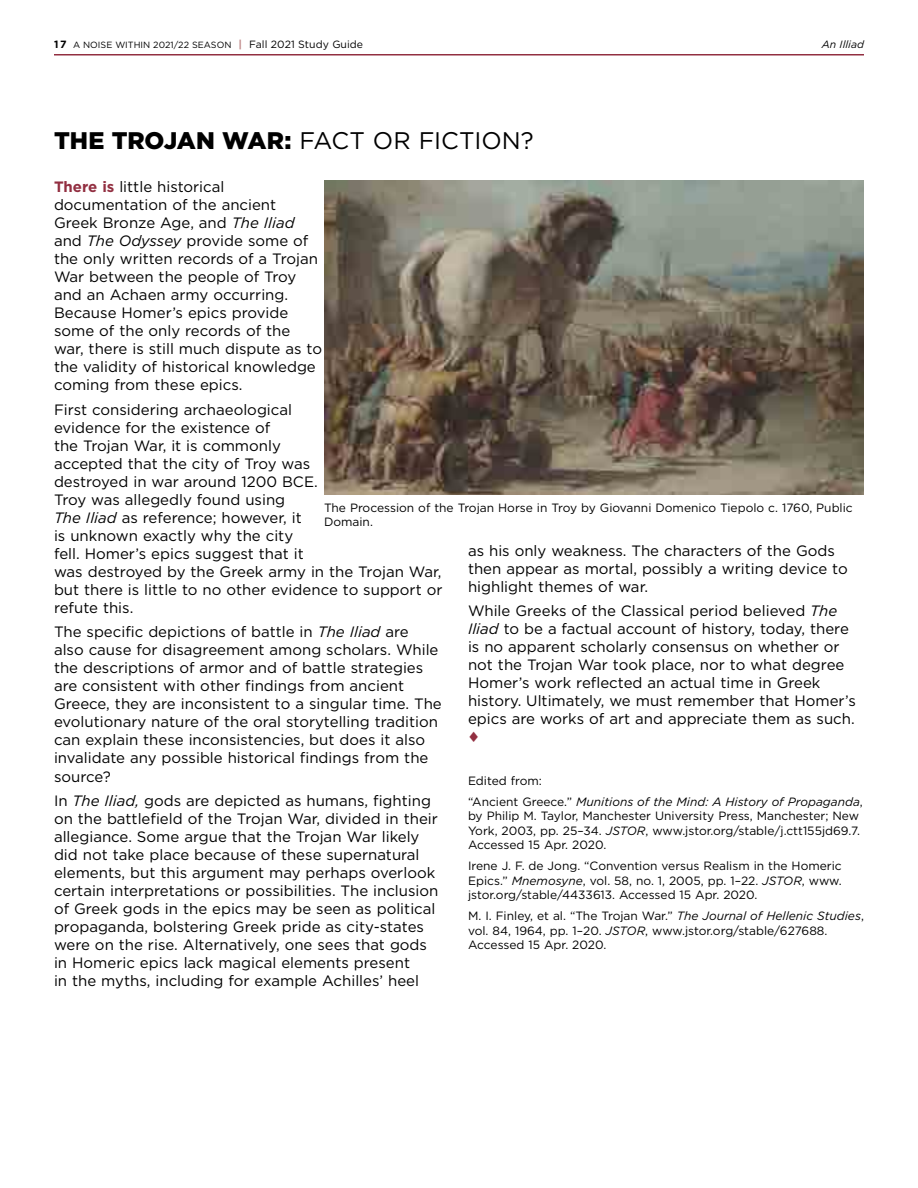
<style>
.page{position:relative;width:918px;height:1188px;background:#fff}
.page>*{position:absolute;margin:0;border:0;box-sizing:border-box;transform-origin:0 0}
.t1{font:24px "Gotham";color:#000}
.t2{font:15px/18px "Gotham";color:#000}
.t3{font:12px/14.4px "Gotham";color:#000}
.t4{font:italic 12px/21.1px "Gotham";color:#000}
.t5{font:italic 10.5px "Gotham";color:#000}
.t6{font:9px "Gotham";color:#000}
.s1{font-weight:700;font-size:10.5px}
.s2{font-weight:700;font-size:10.5px;color:#bf8887}
.s3{font-size:10.5px}
.s4{font-weight:900}
.s5{font-weight:700;color:#922f41}
.s6{font-style:italic}
.s7{font-style:normal}
</style>
<div class="page">
<img style="left:324px;top:180px;width:540px;height:315px">
<hr style="left:54px;top:54px;width:810px;height:2px;background:#922f41">
<p class="t6" style="left:54px;top:39px;width:310px"><span class="s1">17</span> A NOISE WITHIN 2021/22 SEASON <span class="s2">|</span> <span class="s3">Fall 2021 Study Guide</span></p>
<p class="t5" style="left:822px;top:38px;width:44px">An Illiad</p>
<h1 class="t1" style="left:54px;top:125px;width:481px"><span class="s4">THE TROJAN WAR:</span> FACT OR FICTION?</h1>
<p class="t2" style="left:54px;top:178px;width:270px"><span class="s5">There is</span> little historical documentation of the ancient<br>Greek Bronze Age, and <span class="s6">The Iliad </span>and <span class="s6">The Odyssey</span> provide some of the only written records of a Trojan<br>War between the people of Troy and an Achaen army occurring.<br>Because Homer’s epics provide some of the only records of the war, there is still much dispute as to the validity of historical knowledge coming from these epics.</p>
<p class="t2" style="left:54px;top:400px;width:390px">First considering archaeological<br>evidence for the existence of<br>the Trojan War, it is commonly<br>accepted that the city of Troy was<br>destroyed in war around 1200 BCE.<br>Troy was allegedly found using<br><span class="s6">The Iliad</span> as reference; however, it<br>is unknown exactly why the city<br>fell. Homer’s epics suggest that it<br>was destroyed by the Greek army in the Trojan War, but there is little to no other evidence to support or refute this.</p>
<p class="t2" style="left:54px;top:623px;width:389px">The specific depictions of battle in <span class="s6">The Iliad</span> are also cause for disagreement among scholars. While the descriptions of armor and of battle strategies are consistent with other findings from ancient Greece, they are inconsistent to a singular time. The evolutionary nature of the oral storytelling tradition can explain these inconsistencies, but does it also invalidate any possible historical findings from the source?</p>
<p class="t2" style="left:54px;top:792px;width:386px">In <span class="s6">The Iliad,</span> gods are depicted as humans, fighting on the battlefield of the Trojan War, divided in their allegiance. Some argue that the Trojan War likely did not take place because of these supernatural elements, but this argument may perhaps overlook certain interpretations or possibilities. The inclusion of Greek gods in the epics may be seen as political propaganda, bolstering Greek pride as city-states were on the rise. Alternatively, one sees that gods in Homeric epics lack magical elements present<br>in the myths, including for example Achilles’ heel</p>
<p class="t3" style="left:324px;top:501px;width:530px">The Procession of the Trojan Horse in Troy by Giovanni Domenico Tiepolo c. 1760, Public<br>Domain.</p>
<p class="t2" style="left:468px;top:541px;width:381px">as his only weakness. The characters of the Gods then appear as mortal, possibly a writing device to highlight themes of war.</p>
<p class="t2" style="left:468px;top:602px;width:389px">While Greeks of the Classical period believed <span class="s6">The Iliad</span> to be a factual account of history, today, there is no apparent scholarly consensus on whether or not the Trojan War took place, nor to what degree Homer’s work reflected an actual time in Greek history. Ultimately, we must remember that Homer’s epics are works of art and appreciate them as such.</p>
<p class="t4" style="left:468px;top:770px;width:396px"><span class="s7">Edited from:<br>“Ancient Greece.”</span> Munitions of the Mind: A History of Propaganda<span class="s7">,</span></p>
<p class="t3" style="left:468px;top:809px;width:393px;text-align:justify">by Philip M. Taylor, Manchester University Press, Manchester; New York, 2003, pp. 25–34. <span class="s6">JSTOR</span>, www.jstor.org/stable/j.ctt155jd69.7.<br>Accessed 15 Apr. 2020.</p>
<p class="t3" style="left:468px;top:859px;width:375px">Irene J. F. de Jong. “Convention versus Realism in the Homeric<br>Epics.” <span class="s6">Mnemosyne</span>, vol. 58, no. 1, 2005, pp. 1–22. <span class="s6">JSTOR</span>, www. jstor.org/stable/4433613. Accessed 15 Apr. 2020.</p>
<p class="t3" style="left:468px;top:909px;width:397px">M. I. Finley, et al. “The Trojan War.” <span class="s6">The Journal of Hellenic Studies</span>, vol. 84, 1964, pp. 1–20. <span class="s6">JSTOR</span>, www.jstor.org/stable/627688.<br>Accessed 15 Apr. 2020.</p>
</div>
